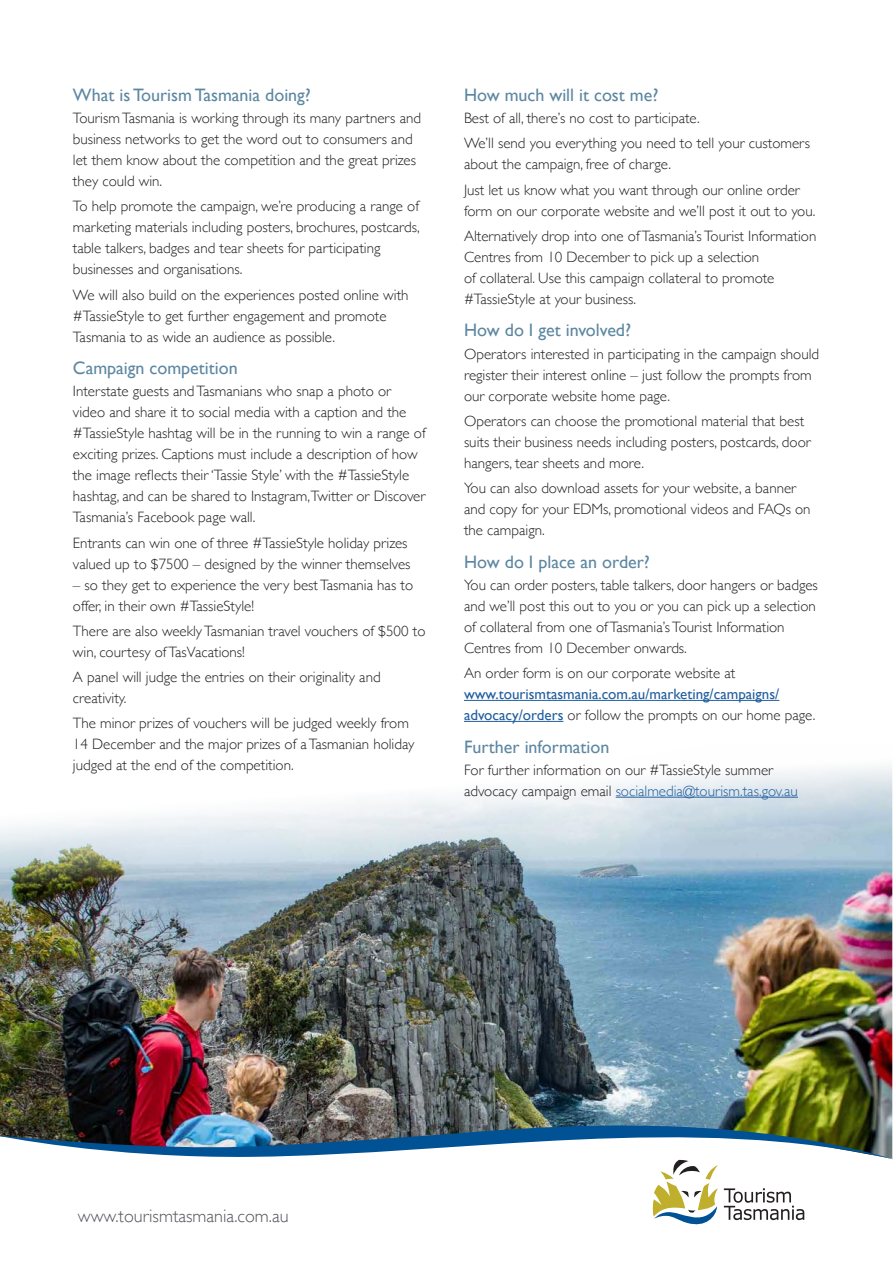
<style>
.page{position:relative;width:893px;height:1263px;background:#fff}
.page>*{position:absolute;margin:0;border:0;box-sizing:border-box;transform-origin:0 0}
.t1{font:300 18.15px "Gill Sans";color:#53555c}
.t2{font:18px "Gill Sans";color:#5d87a1}
.t3{font:300 15px/21px "Gill Sans";color:#231f20}
.t4{font:15px/21px "Gill Sans";color:#215e9e}
.s1{font-weight:300;color:#231f20}
.s2{color:#215e9e}
</style>
<div class="page">
<img style="left:0;top:765px;width:892px;height:360px">
<hr style="left:464px;top:700px;width:315px;height:1px;background:#215e9e">
<hr style="left:464px;top:721px;width:99px;height:1px;background:#215e9e">
<hr style="left:616px;top:797px;width:182px;height:1px;background:#215e9e">
<svg style="left:0;top:1125px;width:893px;height:99px"></svg>
<p class="t2" style="left:73px;top:84px;width:239px">What is Tourism Tasmania doing?</p>
<p class="t3" style="left:73px;top:107px;width:350px">Tourism Tasmania is working through its many partners and business networks to get the word out to consumers and let them know about the competition and the great prizes they could win.</p>
<p class="t3" style="left:73px;top:195px;width:348px">To help promote the campaign, we’re producing a range of marketing materials including posters, brochures, postcards, table talkers, badges and tear sheets for participating businesses and organisations.</p>
<p class="t3" style="left:73px;top:284px;width:337px">We will also build on the experiences posted online with #TassieStyle to get further engagement and promote<br>Tasmania to as wide an audience as possible.</p>
<p class="t2" style="left:73px;top:357px;width:166px">Campaign competition</p>
<p class="t3" style="left:73px;top:380px;width:354px">Interstate guests and Tasmanians who snap a photo or video and share it to social media with a caption and the #TassieStyle hashtag will be in the running to win a range of exciting prizes. Captions must include a description of how the image reflects their ‘Tassie Style’ with the #TassieStyle hashtag, and can be shared to Instagram,Twitter or Discover Tasmania’s Facebook page wall.</p>
<p class="t3" style="left:73px;top:532px;width:339px">Entrants can win one of three #TassieStyle holiday prizes valued up to $7500 – designed by the winner themselves</p>
<p class="t3" style="left:73px;top:574px;width:342px">– so they get to experience the very best Tasmania has to offer, in their own #TassieStyle!</p>
<p class="t3" style="left:73px;top:620px;width:354px">There are also weekly Tasmanian travel vouchers of $500 to win, courtesy of TasVacations!</p>
<p class="t3" style="left:73px;top:666px;width:309px">A panel will judge the entries on their originality and creativity.</p>
<p class="t3" style="left:73px;top:712px;width:343px">The minor prizes of vouchers will be judged weekly from<br>14 December and the major prizes of a Tasmanian holiday judged at the end of the competition.</p>
<p class="t2" style="left:464px;top:84px;width:196px">How much will it cost me?</p>
<p class="t3" style="left:464px;top:105px;width:348px;line-height:25.2px">Best of all, there’s no cost to participate.<br>We’ll send you everything you need to tell your customers</p>
<p class="t3" style="left:464px;top:151px;width:337px;line-height:25.2px">about the campaign, free of charge.<br>Just let us know what you want through our online order</p>
<p class="t3" style="left:464px;top:197px;width:354px;line-height:25.2px">form on our corporate website and we’ll post it out to you.<br>Alternatively drop into one of Tasmania’s Tourist Information</p>
<p class="t3" style="left:464px;top:246px;width:312px">Centres from 10 December to pick up a selection of collateral. Use this campaign collateral to promote #TassieStyle at your business.</p>
<p class="t2" style="left:464px;top:320px;width:169px">How do I get involved?</p>
<p class="t3" style="left:464px;top:343px;width:357px">Operators interested in participating in the campaign should register their interest online – just follow the prompts from our corporate website home page.</p>
<p class="t3" style="left:464px;top:410px;width:348px">Operators can choose the promotional material that best suits their business needs including posters, postcards, door hangers, tear sheets and more.</p>
<p class="t3" style="left:464px;top:477px;width:348px">You can also download assets for your website, a banner and copy for your EDMs, promotional videos and FAQs on the campaign.</p>
<p class="t2" style="left:464px;top:551px;width:187px">How do I place an order?</p>
<p class="t3" style="left:464px;top:574px;width:355px">You can order posters, table talkers, door hangers or badges and we’ll post this out to you or you can pick up a selection of collateral from one of Tasmania’s Tourist Information Centres from 10 December onwards.</p>
<p class="t3" style="left:464px;top:662px;width:273px">An order form is on our corporate website at</p>
<p class="t4" style="left:464px;top:683px;width:353px">www.tourismtasmania.com.au/marketing/campaigns/ advocacy/orders <span class="s1">or follow the prompts on our home page.</span></p>
<p class="t2" style="left:464px;top:736px;width:147px">Further information</p>
<p class="t3" style="left:464px;top:759px;width:335px">For further information on our #TassieStyle summer advocacy campaign email <span class="s2">socialmedia@tourism.tas.gov.au</span></p>
<p class="t1" style="left:78px;top:1202px;width:212px">www.tourismtasmania.com.au</p>
</div>
